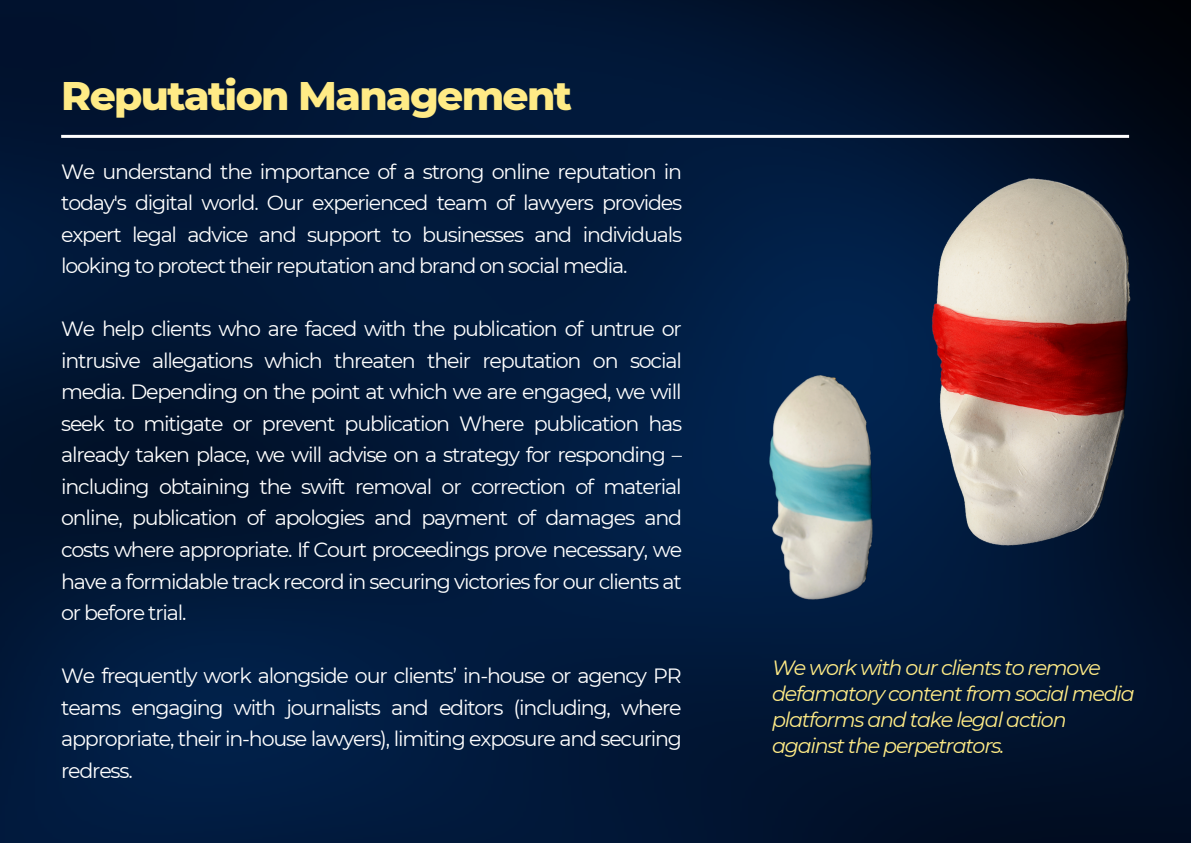
<style>
.page{position:relative;width:1191px;height:843px;background:#fff}
.page>*{position:absolute;margin:0;border:0;box-sizing:border-box;transform-origin:0 0}
.t1{font:800 40.7px "Montserrat";letter-spacing:-.04em;color:#ffeb86}
.t2{font:20.6px/31.5px "Montserrat";letter-spacing:-.06em;color:#fff;text-align:justify}
.t3{font:italic 20.6px/26.2px "Montserrat";letter-spacing:-.06em;color:#ffeb86}
</style>
<div class="page">
<img style="left:0;top:0;width:1190px;height:842px">
<hr style="left:61px;top:135px;width:1067px;height:3px;background:#fff">
<img style="left:746px;top:166px;width:414px;height:461px">
<h1 class="t1" style="left:61px;top:71px;width:512px">Reputation Management</h1>
<p class="t2" style="left:61px;top:155px;width:622px">We understand the importance of a strong online reputation in today's digital world. Our experienced team of lawyers provides expert legal advice and support to businesses and individuals looking to protect their reputation and brand on social media.</p>
<p class="t2" style="left:61px;top:313px;width:622px">We help clients who are faced with the publication of untrue or intrusive allegations which threaten their reputation on social media. Depending on the point at which we are engaged, we will seek to mitigate or prevent publication Where publication has already taken place, we will advise on a strategy for responding – including obtaining the swift removal or correction of material online, publication of apologies and payment of damages and costs where appropriate. If Court proceedings prove necessary, we have a formidable track record in securing victories for our clients at or before trial.</p>
<p class="t2" style="left:61px;top:659px;width:622px">We frequently work alongside our clients’ in-house or agency PR teams engaging with journalists and editors (including, where appropriate, their in-house lawyers), limiting exposure and securing redress.</p>
<p class="t3" style="left:772px;top:653px;width:364px">We work with our clients to remove defamatory content from social media platforms and take legal action against the perpetrators.</p>
</div>
